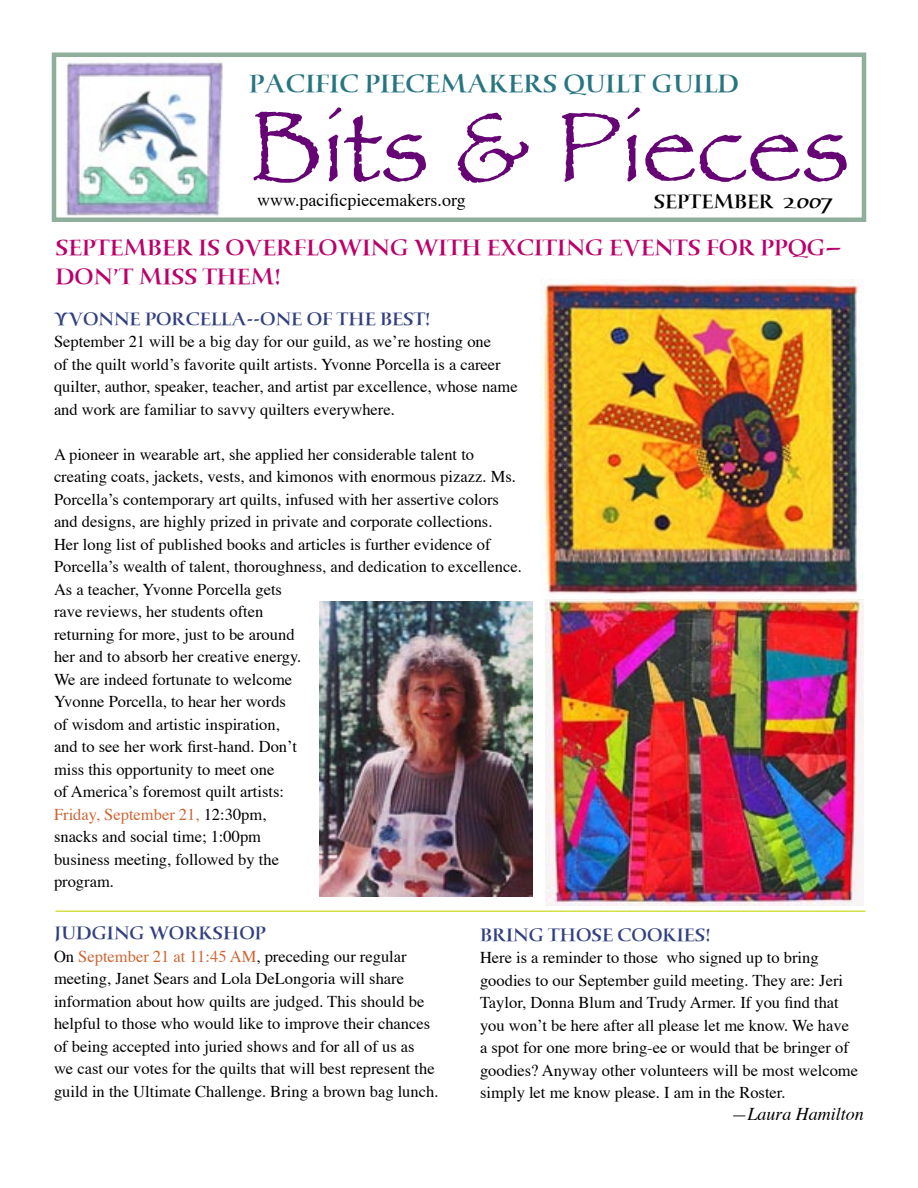
<style>
.page{position:relative;width:918px;height:1188px;background:#fff}
.page>*{position:absolute;margin:0;border:0;box-sizing:border-box;transform-origin:0 0}
.t1{font:102px "Papyrus";color:#660475}
.t2{font:27px "Humana Serif Md ITCTT Medium";color:#267581}
.t3{font:24px/28.8px "Humana Serif Md ITCTT Medium";color:#bb006a}
.t4{font:21px "Humana Serif Md ITCTT Medium";color:#000}
.t5{font:19.5px "Humana Serif Md ITCTT Medium";color:#334080}
.t6{font:18px "Times";color:#000}
.t7{font:italic 18px "Times";color:#000}
.t8{font:16.5px/22.5px "Times";color:#000}
.s1{color:#cc6534}
</style>
<div class="page">
<img style="left:66px;top:62px;width:157px;height:154px">
<div style="left:52px;top:52px;width:814px;height:170px;border:4px solid #8fae9b"></div>
<hr style="left:56px;top:910px;width:810px;height:2px;background:#d2e145">
<img style="left:320px;top:602px;width:212px;height:295px">
<img style="left:546px;top:599px;width:318px;height:307px">
<img style="left:540px;top:279px;width:322px;height:315px">
<h2 class="t2" style="left:249px;top:67px;width:491px">PACIFIC PIECEMAKERS QUILT GUILD</h2>
<h1 class="t1" style="left:249px;top:85px;width:602px">Bits &amp; Pieces</h1>
<p class="t6" style="left:257px;top:188px;width:210px">www.pacificpiecemakers.org</p>
<p class="t4" style="left:654px;top:188px;width:181px">SEPTEMBER 2007</p>
<h3 class="t3" style="left:56px;top:233px;width:788px">SEPTEMBER IS OVERFLOWING WITH EXCITING EVENTS FOR PPQG—<br>DON’T MISS THEM!</h3>
<p class="t5" style="left:54px;top:307px;width:378px">YVONNE PORCELLA--ONE OF THE BEST!</p>
<p class="t8" style="left:54px;top:331px;width:465px">September 21 will be a big day for our guild, as weʼre hosting one<br>of the quilt worldʼs favorite quilt artists. Yvonne Porcella is a career quilter, author, speaker, teacher, and artist par excellence, whose name and work are familiar to savvy quilters everywhere.</p>
<p class="t8" style="left:54px;top:444px;width:469px">A pioneer in wearable art, she applied her considerable talent to creating coats, jackets, vests, and kimonos with enormous pizazz. Ms.<br>Porcellaʼs contemporary art quilts, infused with her assertive colors and designs, are highly prized in private and corporate collections.<br>Her long list of published books and articles is further evidence of Porcellaʼs wealth of talent, thoroughness, and dedication to excellence.<br>As a teacher, Yvonne Porcella gets<br>rave reviews, her students often<br>returning for more, just to be around<br>her and to absorb her creative energy.<br>We are indeed fortunate to welcome<br>Yvonne Porcella, to hear her words<br>of wisdom and artistic inspiration,<br>and to see her work first-hand. Donʼt<br>miss this opportunity to meet one<br>of Americaʼs foremost quilt artists:<br><span class="s1">Friday, September 21,</span> 12:30pm,<br>snacks and social time; 1:00pm<br>business meeting, followed by the<br>program.</p>
<p class="t5" style="left:54px;top:921px;width:213px">JUDGING WORKSHOP</p>
<p class="t8" style="left:54px;top:946px;width:386px">On <span class="s1">September 21 at 11:45 AM</span>, preceding our regular meeting, Janet Sears and Lola DeLongoria will share information about how quilts are judged. This should be helpful to those who would like to improve their chances of being accepted into juried shows and for all of us as<br>we cast our votes for the quilts that will best represent the guild in the Ultimate Challenge. Bring a brown bag lunch.</p>
<p class="t5" style="left:480px;top:922px;width:233px">BRING THOSE COOKIES!</p>
<p class="t8" style="left:480px;top:947px;width:380px">Here is a reminder to those who signed up to bring goodies to our September guild meeting. They are: Jeri Taylor, Donna Blum and Trudy Armer. If you find that you wonʼt be here after all please let me know. We have a spot for one more bring-ee or would that be bringer of goodies? Anyway other volunteers will be most welcome simply let me know please. I am in the Roster.</p>
<p class="t7" style="left:731px;top:1102px;width:134px">—Laura Hamilton</p>
</div>
